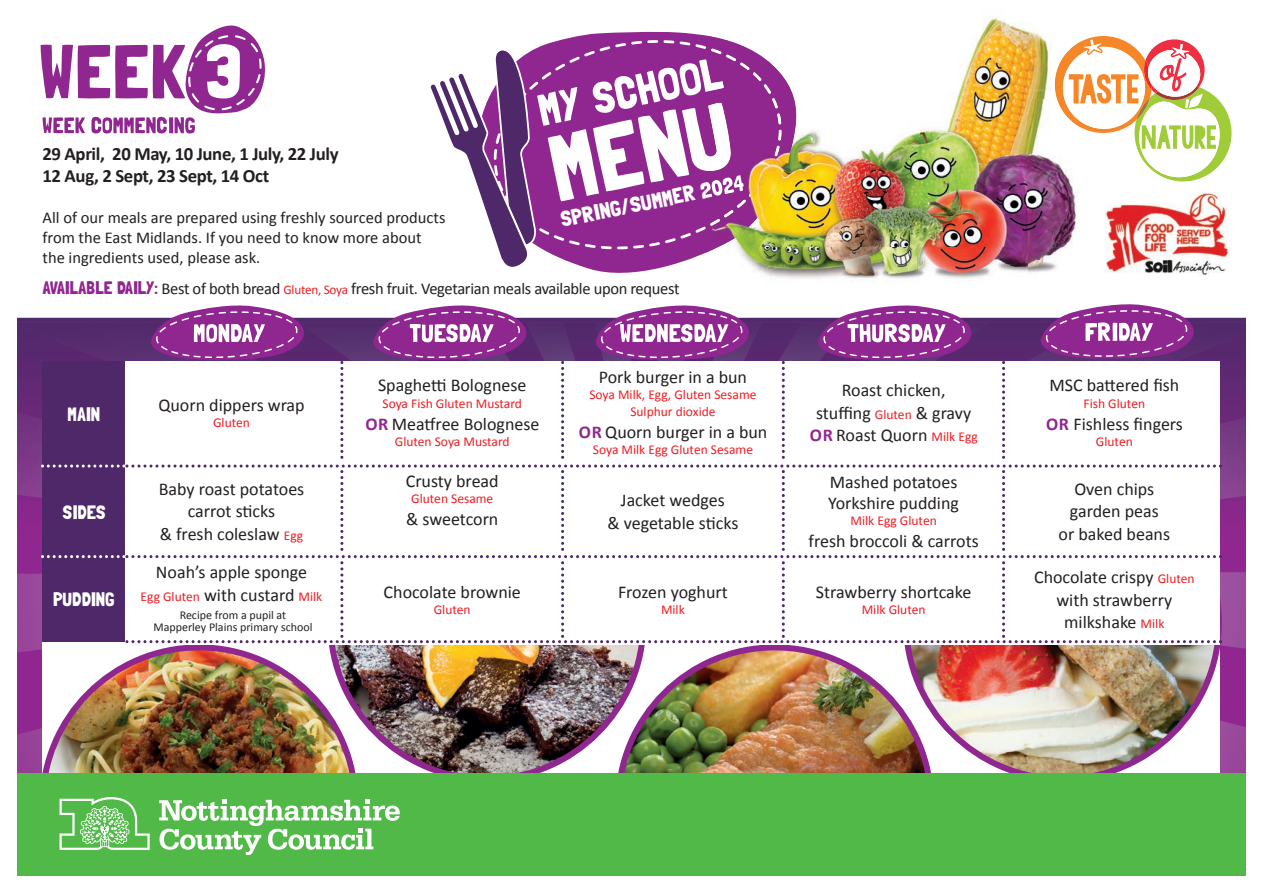
<style>
.page{position:relative;width:1263px;height:893px;background:#fff}
.page>*{position:absolute;margin:0;border:0;box-sizing:border-box;transform-origin:0 0}
.t1{font:22.05px "Londrina Solid";color:#fff}
.t2{font:19.5px "Londrina Solid";color:#fff}
.t3{font:700 18.75px/22.5px "Calibri";letter-spacing:-.02em;color:#231f20}
.t4{font:18px/22.5px "Calibri";color:#231f20;text-align:center}
.t5{font:16.5px/19.8px "Calibri";color:#231f20}
.t6{font:16.5px "Calibri";letter-spacing:-.02em;color:#231f20}
.t7{font:13.5px/16.2px "Calibri";color:#ee1d23;text-align:center}
.t8{font:12px/12px "Calibri";color:#231f20;text-align:center}
.s1{font-family:"Londrina Solid";font-size:18.15px;color:#90268f}
.s2{font-size:13.2px;color:#ee1d23}
.s3{font-size:13.5px;color:#ee1d23}
.s4{font-weight:700;color:#90268f}
.s5{font-size:18px;color:#231f20}
</style>
<div class="page">
<svg style="left:17px;top:534px;width:1229px;height:240px"></svg>
<img style="left:17px;top:323px;width:1229px;height:211px">
<img style="left:40px;top:644px;width:287px;height:130px">
<img style="left:646px;top:644px;width:257px;height:130px">
<img style="left:327px;top:644px;width:319px;height:130px">
<img style="left:903px;top:463px;width:319px;height:311px">
<svg style="left:148px;top:305px;width:162px;height:55px"></svg>
<svg style="left:370px;top:305px;width:163px;height:55px"></svg>
<svg style="left:593px;top:305px;width:162px;height:55px"></svg>
<svg style="left:815px;top:305px;width:163px;height:55px"></svg>
<svg style="left:1038px;top:304px;width:162px;height:55px"></svg>
<svg style="left:561px;top:32px;width:145px;height:241px;fill:#90268f"></svg>
<svg style="left:535px;top:40px;width:171px;height:9px;fill:#90268f"></svg>
<svg style="left:430px;top:49px;width:276px;height:220px"></svg>
<img style="left:706px;top:18px;width:349px;height:81px">
<img style="left:759px;top:99px;width:319px;height:182px">
<img style="left:740px;top:253px;width:19px;height:18px">
<img style="left:706px;top:36px;width:90px;height:217px">
<img style="left:706px;top:47px;width:75px;height:161px">
<img style="left:706px;top:103px;width:25px;height:68px">
<img style="left:706px;top:60px;width:18px;height:32px">
<img style="left:706px;top:175px;width:39px;height:23px">
<svg style="left:1055px;top:36px;width:176px;height:145px"></svg>
<img style="left:1105px;top:192px;width:123px;height:84px">
<svg style="left:41px;top:25px;width:224px;height:109px"></svg>
<div style="left:43px;top:361px;width:1177px;height:283px;background:#fff"></div>
<div style="left:43px;top:361px;width:82px;height:107px;background:#4e2869"></div>
<svg style="left:340px;top:361px;width:3px;height:98px"></svg>
<svg style="left:561px;top:361px;width:3px;height:98px"></svg>
<svg style="left:782px;top:361px;width:3px;height:98px"></svg>
<svg style="left:41px;top:465px;width:1181px;height:178px"></svg>
<svg style="left:1002px;top:361px;width:3px;height:98px"></svg>
<div style="left:17px;top:774px;width:1229px;height:102px;background:#51b948"></div>
<svg style="left:60px;top:797px;width:90px;height:53px"></svg>
<svg style="left:159px;top:800px;width:241px;height:55px"></svg>
<p class="t3" style="left:43px;top:141px;width:298px">29 April, 20 May, 10 June, 1 July, 22 July<br>12 Aug, 2 Sept, 23 Sept, 14 Oct</p>
<p class="t1" style="left:557px;top:206px;width:189px;rotate:-11deg">SPRING/SUMMER 2024</p>
<p class="t5" style="left:43px;top:207px;width:404px">All of our meals are prepared using freshly sourced products from the East Midlands. If you need to know more about the ingredients used, please ask.</p>
<p class="t6" style="left:43px;top:278px;width:638px"><span class="s1">AVAILABLE DAILY:</span> Best of both bread <span class="s2">Gluten, Soya</span> fresh fruit. Vegetarian meals available upon request</p>
<p class="t2" style="left:68px;top:403px;width:34px">MAIN</p>
<p class="t2" style="left:62px;top:501px;width:46px">SIDES</p>
<p class="t2" style="left:53px;top:588px;width:63px">PUDDING</p>
<p class="t4" style="left:158px;top:393px;width:148px">Quorn dippers wrap</p>
<p class="t7" style="left:213px;top:414px;width:38px">Gluten</p>
<p class="t4" style="left:159px;top:477px;width:147px">Baby roast potatoes carrot sticks<br>&amp; fresh coleslaw <span class="s3">Egg</span></p>
<p class="t4" style="left:378px;top:373px;width:150px">Spaghetti Bolognese</p>
<p class="t7" style="left:382px;top:394px;width:141px">Soya Fish Gluten Mustard</p>
<p class="t4" style="left:365px;top:412px;width:176px"><span class="s4">OR</span> Meatfree Bolognese</p>
<p class="t7" style="left:395px;top:433px;width:116px">Gluten Soya Mustard</p>
<p class="t4" style="left:406px;top:469px;width:94px">Crusty bread</p>
<p class="t7" style="left:411px;top:490px;width:84px">Gluten Sesame</p>
<p class="t4" style="left:406px;top:507px;width:94px">&amp; sweetcorn</p>
<p class="t4" style="left:156px;top:560px;width:153px">Noah’s apple sponge</p>
<p class="t7" style="left:141px;top:588px;width:183px">Egg Gluten <span class="s5">with custard</span> Milk</p>
<p class="t4" style="left:384px;top:580px;width:139px">Chocolate brownie</p>
<p class="t7" style="left:434px;top:601px;width:38px">Gluten</p>
<p class="t8" style="left:153px;top:608px;width:161px">Recipe from a pupil at<br>Mapperley Plains primary school</p>
<p class="t4" style="left:599px;top:365px;width:150px">Pork burger in a bun</p>
<p class="t7" style="left:589px;top:386px;width:169px">Soya Milk, Egg, Gluten Sesame<br>Sulphur dioxide</p>
<p class="t4" style="left:579px;top:420px;width:190px"><span class="s4">OR</span> Quorn burger in a bun</p>
<p class="t7" style="left:593px;top:441px;width:162px">Soya Milk Egg Gluten Sesame</p>
<p class="t4" style="left:607px;top:488px;width:133px">Jacket wedges<br>&amp; vegetable sticks</p>
<p class="t4" style="left:618px;top:580px;width:111px">Frozen yoghurt</p>
<p class="t7" style="left:661px;top:601px;width:25px">Milk</p>
<p class="t4" style="left:810px;top:378px;width:170px">Roast chicken,<br>stuffing <span class="s3">Gluten</span> &amp; gravy<br><span class="s4">OR</span> Roast Quorn <span class="s3">Milk Egg</span></p>
<p class="t4" style="left:1049px;top:373px;width:131px">MSC battered fish</p>
<p class="t7" style="left:1083px;top:394px;width:63px">Fish Gluten</p>
<p class="t4" style="left:1046px;top:412px;width:138px"><span class="s4">OR</span> Fishless fingers</p>
<p class="t7" style="left:1096px;top:433px;width:38px">Gluten</p>
<p class="t4" style="left:828px;top:470px;width:132px;line-height:21.6px;text-align:left">Mashed potatoes<br>Yorkshire pudding</p>
<p class="t7" style="left:850px;top:512px;width:88px">Milk Egg Gluten</p>
<p class="t4" style="left:808px;top:529px;width:172px">fresh broccoli &amp; carrots</p>
<p class="t4" style="left:816px;top:580px;width:157px">Strawberry shortcake</p>
<p class="t7" style="left:862px;top:601px;width:65px">Milk Gluten</p>
<p class="t4" style="left:1058px;top:477px;width:113px">Oven chips garden peas<br>or baked beans</p>
<p class="t4" style="left:1034px;top:565px;width:162px">Chocolate crispy <span class="s3">Gluten </span>with strawberry milkshake <span class="s3">Milk</span></p>
</div>
